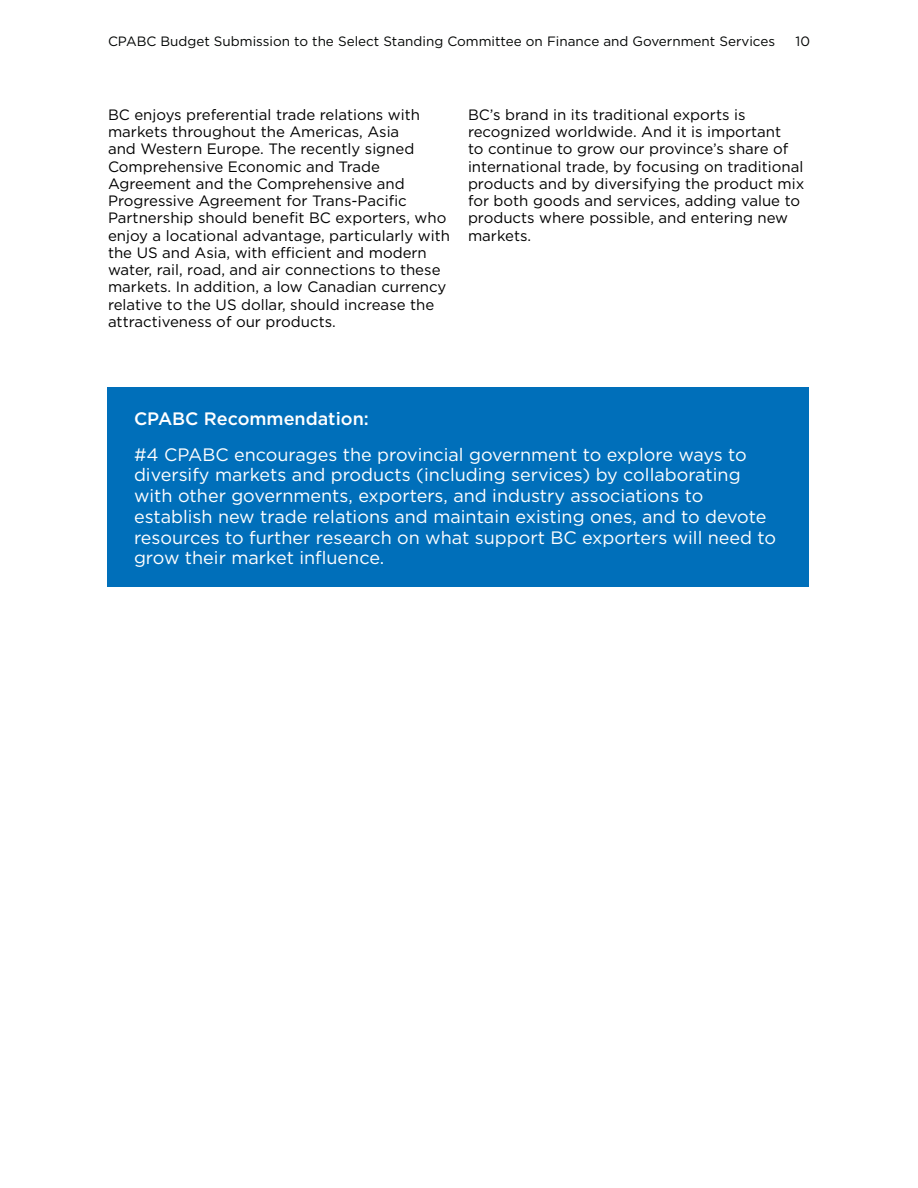
<style>
.page{position:relative;width:918px;height:1188px;background:#fff}
.page>*{position:absolute;margin:0;border:0;box-sizing:border-box;transform-origin:0 0}
.t1{font:18px/20.7px "Gotham";color:#fff}
.t2{font:500 18px "Gotham";color:#fff}
.t3{font:15px/17.2px "Gotham";color:#000}
.t4{font:13.5px "Gotham";color:#020403}
</style>
<div class="page">
<div style="left:107px;top:388px;width:702px;height:199px;background:#006fba"></div>
<p class="t4" style="left:108px;top:33px;width:669px">CPABC Budget Submission to the Select Standing Committee on Finance and Government Services</p>
<p class="t4" style="left:796px;top:33px;width:16px">10</p>
<p class="t3" style="left:108px;top:106px;width:344px">BC enjoys preferential trade relations with markets throughout the Americas, Asia<br>and Western Europe. The recently signed Comprehensive Economic and Trade Agreement and the Comprehensive and Progressive Agreement for Trans-Pacific Partnership should benefit BC exporters, who enjoy a locational advantage, particularly with the US and Asia, with efficient and modern water, rail, road, and air connections to these markets. In addition, a low Canadian currency relative to the US dollar, should increase the attractiveness of our products.</p>
<p class="t3" style="left:468px;top:106px;width:338px">BC’s brand in its traditional exports is recognized worldwide. And it is important<br>to continue to grow our province’s share of international trade, by focusing on traditional products and by diversifying the product mix for both goods and services, adding value to products where possible, and entering new markets.</p>
<p class="t2" style="left:134px;top:407px;width:236px">CPABC Recommendation:</p>
<p class="t1" style="left:134px;top:444px;width:644px">#4 CPABC encourages the provincial government to explore ways to diversify markets and products (including services) by collaborating with other governments, exporters, and industry associations to establish new trade relations and maintain existing ones, and to devote resources to further research on what support BC exporters will need to grow their market influence.</p>
</div>
